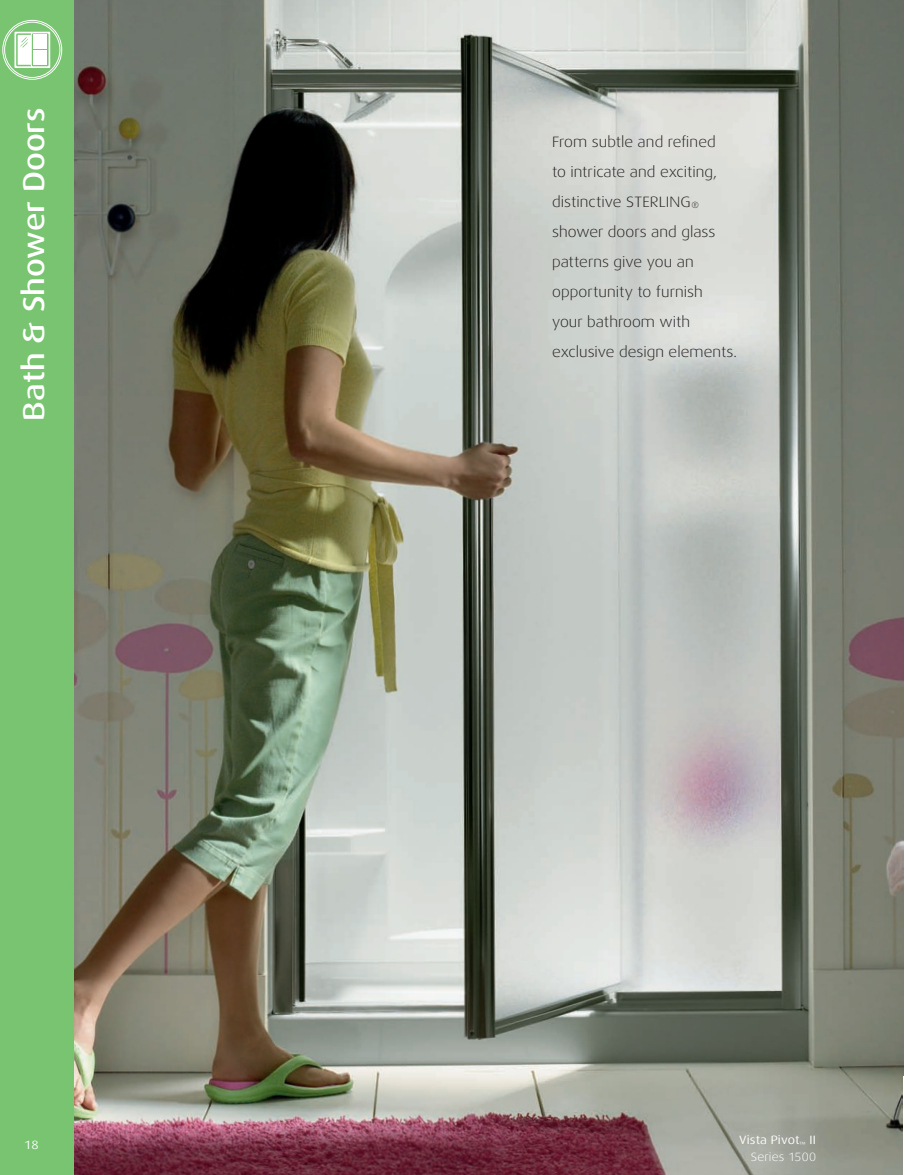
<style>
.page{position:relative;width:905px;height:1175px;background:#fff}
.page>*{position:absolute;margin:0;border:0;box-sizing:border-box;transform-origin:0 0}
.t1{font:500 30px "Dax Wide";color:#fff}
.t2{font:300 15px/30px "Dax Wide";color:#231f20}
.t3{font:12px/16.5px "Dax Wide";letter-spacing:.01em;color:#fff;text-align:right}
.s1{font-weight:300}
</style>
<div class="page">
<img style="left:73px;top:0;width:830px;height:1174px">
<div style="left:0;top:0;width:73px;height:1174px;background:#78c470"></div>
<div style="left:3px;top:20px;width:59px;height:59px;border:1px solid #fff;border-radius:50%"></div>
<div style="left:4px;top:22px;width:56px;height:56px;border:1px solid #fff;border-radius:50%"></div>
<svg style="left:14px;top:32px;width:36px;height:36px"></svg>
<div style="left:33px;top:35px;width:14px;height:14px;background:#fff"></div>
<div style="left:33px;top:51px;width:14px;height:14px;background:#fff"></div>
<h1 class="t1" style="left:21px;top:421px;width:315px;rotate:-90deg">Bath &amp; Shower Doors</h1>
<p class="t3" style="left:24px;top:1137px;width:16px">18</p>
<p class="t2" style="left:552px;top:128px;width:187px">From subtle and refined<br>to intricate and exciting, distinctive STERLING<sub>® </sub>shower doors and glass patterns give you an opportunity to furnish your bathroom with exclusive design elements.</p>
<p class="t3" style="left:739px;top:1132px;width:79px">Vista Pivot<sub>™</sub> II<br><span class="s1">Series 1500</span></p>
</div>
